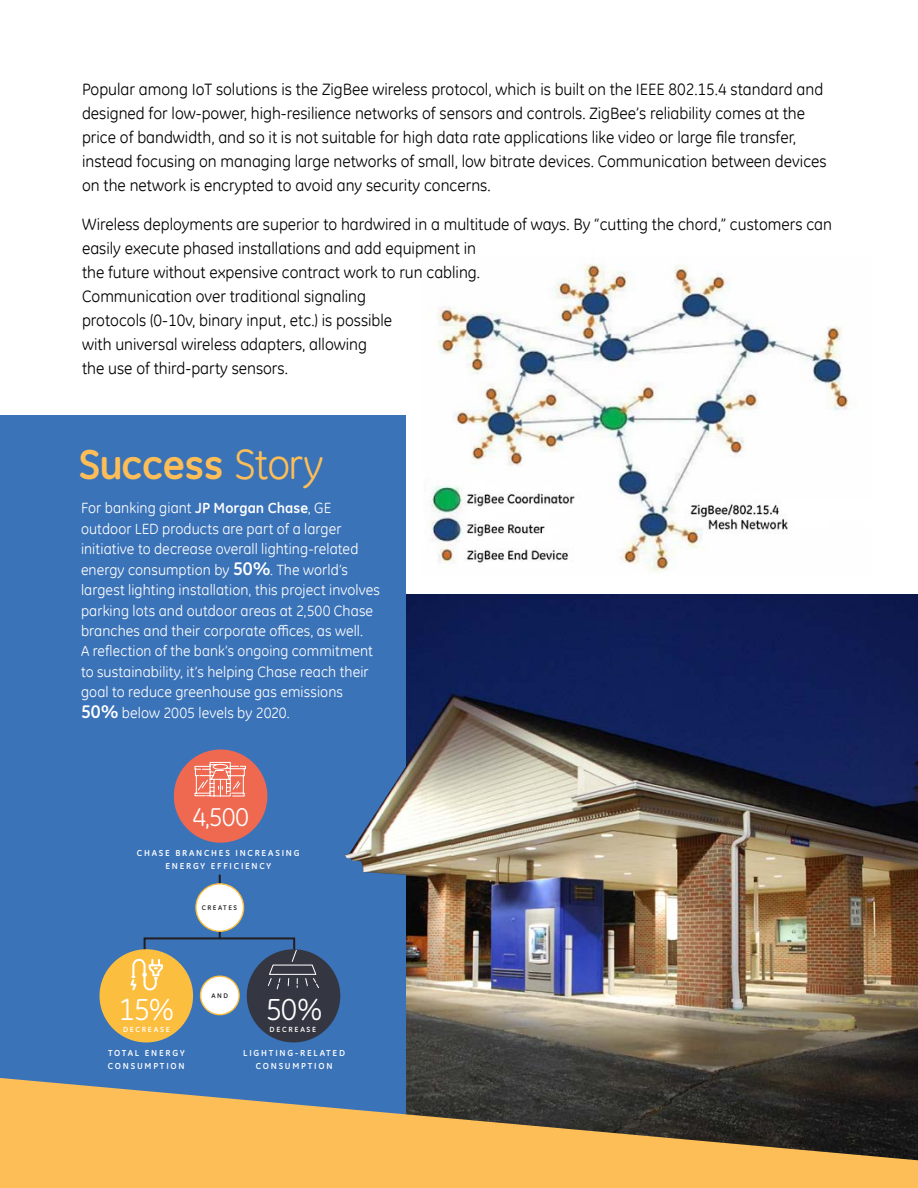
<style>
.page{position:relative;width:918px;height:1188px;background:#fff}
.page>*{position:absolute;margin:0;border:0;box-sizing:border-box;transform-origin:0 0}
.t1{font:700 42.6px "GE Inspira";color:#fdbe57}
.t2{font:30.9px "GE Inspira";color:#fff}
.t3{font:26.25px "GE Inspira";color:#fff}
.t4{font:16.5px/24px "GE Inspira";color:#000}
.t5{font:14.85px/20.4px "GE Inspira";letter-spacing:.005em;color:#fff}
.t6{font:700 8.85px/13.4px "GE Inspira";letter-spacing:.2em;color:#fff;text-align:center}
.t7{font:700 7.65px "GE Inspira";letter-spacing:.22em;color:#fff}
.t8{font:700 6.9px "GE Inspira";letter-spacing:.22em;color:#231f20}
.s1{font-weight:400}
.s2{font-weight:700}
.s3{font-weight:700;font-size:18.6px}
</style>
<div class="page">
<img style="left:405px;top:594px;width:513px;height:484px">
<div style="left:0;top:415px;width:405px;height:715px;background:#3b73b9"></div>
<svg style="left:0;top:1078px;width:918px;height:110px;background:#b08c50"></svg>
<div style="left:201px;top:976px;width:38px;height:39px;background:#fff;border-radius:50%"></div>
<div style="left:200px;top:976px;width:40px;height:39px;border:1px solid #fcbe3e;border-radius:50%"></div>
<div style="left:174px;top:750px;width:93px;height:93px;background:#ef6950;border-radius:50%"></div>
<div style="left:247px;top:949px;width:93px;height:93px;background:#343741;border-radius:50%"></div>
<div style="left:100px;top:949px;width:93px;height:93px;background:#fcbe3e;border-radius:50%"></div>
<svg style="left:194px;top:761px;width:52px;height:36px"></svg>
<hr style="left:219px;top:875px;width:2px;height:63px;background:#231f20">
<svg style="left:128px;top:936px;width:192px;height:56px"></svg>
<div style="left:196px;top:884px;width:48px;height:47px;background:#fff;border-radius:50%"></div>
<div style="left:195px;top:883px;width:49px;height:49px;border:1px solid #fcbe3e;border-radius:50%"></div>
<img style="left:345px;top:694px;width:108px;height:271px">
<img style="left:429px;top:264px;width:421px;height:308px">
<p class="t4" style="left:82px;top:77px;width:746px">Popular among IoT solutions is the ZigBee wireless protocol, which is built on the IEEE 802.15.4 standard and designed for low-power, high-resilience networks of sensors and controls. ZigBee’s reliability comes at the price of bandwidth, and so it is not suitable for high data rate applications like video or large file transfer, instead focusing on managing large networks of small, low bitrate devices. Communication between devices on the network is encrypted to avoid any security concerns.</p>
<p class="t4" style="left:82px;top:212px;width:751px">Wireless deployments are superior to hardwired in a multitude of ways. By “cutting the chord,” customers can easily execute phased installations and add equipment in<br>the future without expensive contract work to run cabling.<br>Communication over traditional signaling<br>protocols (0-10v, binary input, etc.) is possible<br>with universal wireless adapters, allowing<br>the use of third-party sensors.</p>
<h1 class="t1" style="left:79px;top:437px;width:246px">Success <span class="s1">Story</span></h1>
<p class="t5" style="left:81px;top:498px;width:300px">For banking giant <span class="s2">JP Morgan Chase</span>, GE outdoor LED products are part of a larger initiative to decrease overall lighting-related energy consumption by <span class="s3">50%</span>. The world’s largest lighting installation, this project involves parking lots and outdoor areas at 2,500 Chase branches and their corporate offices, as well.<br>A reflection of the bank’s ongoing commitment to sustainability, it’s helping Chase reach their goal to reduce greenhouse gas emissions <span class="s3">50%</span> below 2005 levels by 2020.</p>
<h3 class="t3" style="left:192px;top:802px;width:58px">4,500</h3>
<p class="t6" style="left:137px;top:846px;width:164px">CHASE BRANCHES INCREASING<br>ENERGY EFFICIENCY</p>
<p class="t8" style="left:202px;top:903px;width:37px">CREATES</p>
<p class="t8" style="left:212px;top:991px;width:18px">AND</p>
<h2 class="t2" style="left:119px;top:992px;width:57px">15%</h2>
<h2 class="t2" style="left:266px;top:992px;width:59px">50%</h2>
<p class="t7" style="left:123px;top:1025px;width:48px">DECREASE</p>
<p class="t7" style="left:270px;top:1025px;width:48px">DECREASE</p>
<p class="t6" style="left:108px;top:1046px;width:78px;text-align:left">TOTAL ENERGY<br>CONSUMPTION</p>
<p class="t6" style="left:243px;top:1046px;width:103px">LIGHTING-RELATED<br>CONSUMPTION</p>
</div>
